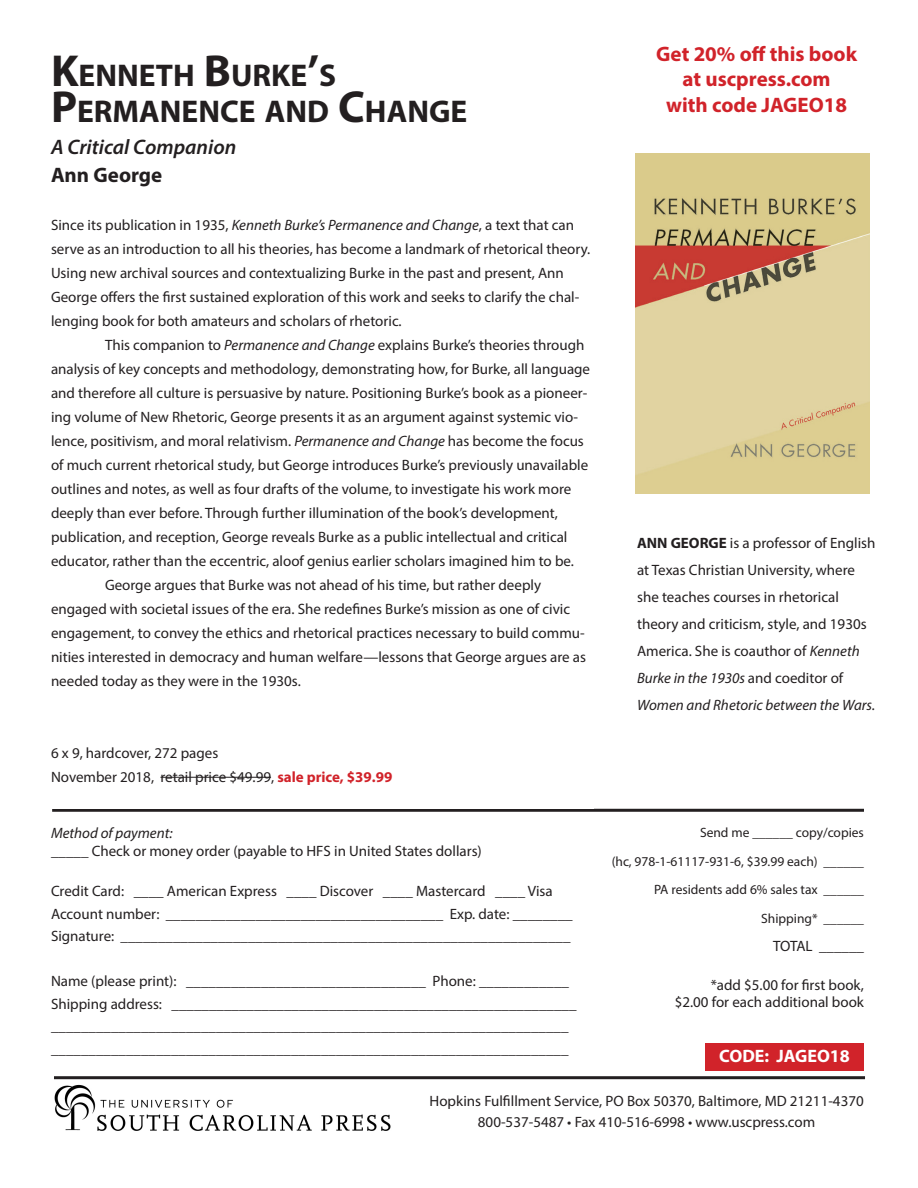
<style>
.page{position:relative;width:918px;height:1188px;background:#fff}
.page>*{position:absolute;margin:0;border:0;box-sizing:border-box;transform-origin:0 0}
.t1{font:700 31.5px "Myriad Pro";color:#231f20}
.t2{font:700 21px "Myriad Pro";color:#d1232a}
.t3{font:italic 600 21px "Myriad Pro";color:#231f20}
.t4{font:700 21px "Myriad Pro";color:#231f20}
.t5{font:700 18px "Myriad Pro";color:#fff}
.t6{font:15px/24px "Myriad Pro";color:#231f20}
.t7{font:italic 15px "Myriad Pro";color:#231f20}
.t8{font:13.5px "Myriad Pro";color:#231f20}
.s1{font-size:45px}
.s2{font-style:italic}
.s3{font-weight:700;color:#d1232a}
.s4{font-weight:700}
</style>
<div class="page">
<hr style="left:54px;top:1076px;width:811px;height:3px;background:#231f20">
<hr style="left:52px;top:809px;width:812px;height:3px;background:#231f20">
<hr style="left:160px;top:777px;width:111px;height:1px;background:#231f20">
<div style="left:705px;top:1043px;width:159px;height:27px;background:#d1232a"></div>
<img style="left:54px;top:1084px;width:337px;height:47px">
<img style="left:636px;top:153px;width:234px;height:341px">
<p class="t1" style="left:51px;top:55px;width:287px"><span class="s1">K</span>ENNETH <span class="s1">B</span>URKE<span class="s1">’</span>S</p>
<p class="t1" style="left:51px;top:91px;width:418px"><span class="s1">P</span>ERMANENCE AND <span class="s1">C</span>HANGE</p>
<p class="t3" style="left:51px;top:133px;width:187px">A Critical Companion</p>
<p class="t4" style="left:51px;top:161px;width:113px">Ann George</p>
<p class="t6" style="left:51px;top:213px;width:541px">Since its publication in 1935, <span class="s2">Kenneth Burke’s Permanence and Change</span>, a text that can serve as an introduction to all his theories, has become a landmark of rhetorical theory.<br>Using new archival sources and contextualizing Burke in the past and present, Ann George offers the first sustained exploration of this work and seeks to clarify the chal&shy;lenging book for both amateurs and scholars of rhetoric.</p>
<p class="t6" style="left:51px;top:333px;width:541px;text-indent:54px">This companion to <span class="s2">Permanence and Change</span> explains Burke’s theories through analysis of key concepts and methodology, demonstrating how, for Burke, all language and therefore all culture is persuasive by nature. Positioning Burke’s book as a pioneer&shy;ing volume of New Rhetoric, George presents it as an argument against systemic vio&shy;lence, positivism, and moral relativism. <span class="s2">Permanence and Change</span> has become the focus of much current rhetorical study, but George introduces Burke’s previously unavailable outlines and notes, as well as four drafts of the volume, to investigate his work more deeply than ever before. Through further illumination of the book’s development, publication, and reception, George reveals Burke as a public intellectual and critical educator, rather than the eccentric, aloof genius earlier scholars imagined him to be.</p>
<p class="t6" style="left:51px;top:573px;width:537px;text-indent:54px">George argues that Burke was not ahead of his time, but rather deeply engaged with societal issues of the era. She redefines Burke’s mission as one of civic engagement, to convey the ethics and rhetorical practices necessary to build commu&shy;nities interested in democracy and human welfare—lessons that George argues are as needed today as they were in the 1930s.</p>
<p class="t6" style="left:51px;top:741px;width:169px">6 x 9, hardcover, 272 pages</p>
<p class="t6" style="left:51px;top:765px;width:343px">November 2018, retail price $49.99, <span class="s3">sale price, $39.99</span></p>
<p class="t7" style="left:51px;top:823px;width:123px">Method of payment:</p>
<p class="t6" style="left:51px;top:838px;width:432px">_____ Check or money order (payable to HFS in United States dollars)</p>
<p class="t6" style="left:51px;top:879px;width:503px">Credit Card: ____ American Express ____ Discover ____ Mastercard ____ Visa</p>
<p class="t6" style="left:51px;top:901px;width:523px">Account number: _____________________________________ Exp. date: ________</p>
<p class="t6" style="left:51px;top:924px;width:521px">Signature: ____________________________________________________________</p>
<p class="t6" style="left:51px;top:969px;width:520px">Name (please print): ________________________________ Phone: ____________</p>
<p class="t6" style="left:51px;top:991px;width:527px">Shipping address: ______________________________________________________</p>
<p class="t6" style="left:51px;top:1014px;width:519px">_____________________________________________________________________</p>
<p class="t6" style="left:51px;top:1036px;width:519px">_____________________________________________________________________</p>
<p class="t2" style="left:656px;top:40px;width:202px">Get 20% off this book</p>
<p class="t2" style="left:683px;top:66px;width:150px">at uscpress.com</p>
<p class="t2" style="left:666px;top:91px;width:182px">with code JAGEO18</p>
<p class="t6" style="left:637px;top:529px;width:240px;line-height:27px"><span class="s4">ANN GEORGE</span> is a professor of English at Texas Christian University, where she teaches courses in rhetorical theory and criticism, style, and 1930s America. She is coauthor of <span class="s2">Kenneth Burke in the 1930s</span> and coeditor of <span class="s2">Women and Rhetoric between the Wars.</span></p>
<p class="t8" style="left:700px;top:825px;width:165px">Send me ______ copy/copies</p>
<p class="t8" style="left:612px;top:853px;width:254px">(hc, 978-1-61117-931-6, $39.99 each) ______</p>
<p class="t8" style="left:654px;top:882px;width:211px">PA residents add 6% sales tax ______</p>
<p class="t8" style="left:761px;top:910px;width:104px">Shipping* ______</p>
<p class="t6" style="left:773px;top:934px;width:92px">TOTAL ______</p>
<p class="t6" style="left:675px;top:977px;width:191px;line-height:16.5px;text-align:right">*add $5.00 for first book, $2.00 for each additional book</p>
<p class="t5" style="left:719px;top:1045px;width:132px">CODE: JAGEO18</p>
<p class="t6" style="left:430px;top:1090px;width:436px;line-height:21px;text-align:center">Hopkins Fulfillment Service, PO Box 50370, Baltimore, MD 21211-4370<br>800-537-5487 • Fax 410-516-6998 • www.uscpress.com</p>
</div>
